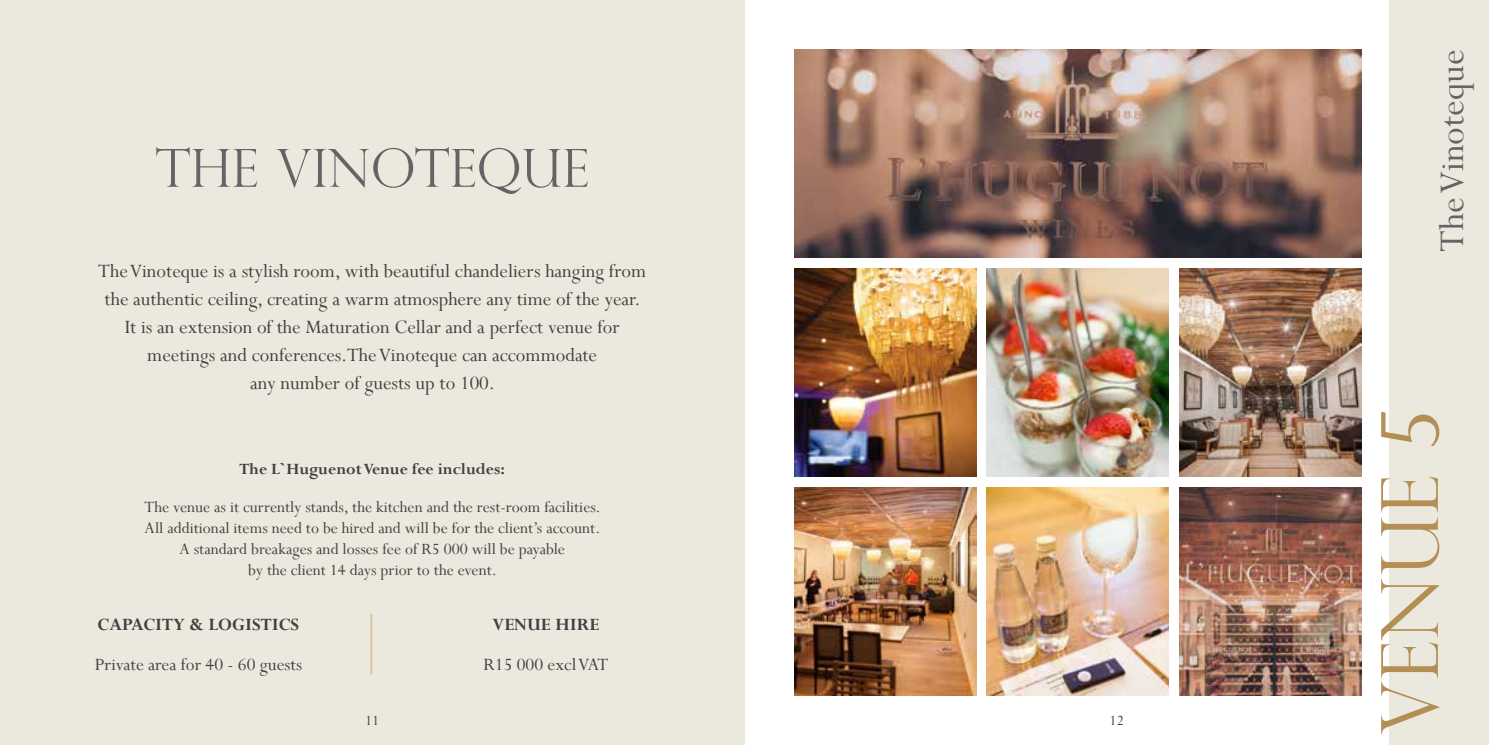
<style>
.page{position:relative;width:1489px;height:745px;background:#fff}
.page>*{position:absolute;margin:0;border:0;box-sizing:border-box;transform-origin:0 0}
.t1{font:300 78.75px "Perpetua Titling";color:#b38f55}
.t2{font:300 52.5px "Perpetua Titling";color:#636466}
.t3{font:38.5px "Perpetua";color:#636466}
.t4{font:21px/28px "Perpetua";color:#414042;text-align:center}
.t5{font:19.25px "Perpetua";color:#414042}
.t6{font:700 19.25px "Perpetua";color:#414042}
.t7{font:17.5px/21px "Perpetua";color:#414042;text-align:center}
.t8{font:700 17.5px "Perpetua";color:#414042}
.t9{font:15.75px "Perpetua";color:#414042}
</style>
<div class="page">
<div style="left:0;top:0;width:744px;height:744px;background:#ebe9dd"></div>
<hr style="left:370px;top:613px;width:2px;height:60px;background:#d5bf9c">
<div style="left:1389px;top:0;width:99px;height:744px;background:#ebe9dd"></div>
<img style="left:794px;top:268px;width:182px;height:208px">
<img style="left:986px;top:268px;width:182px;height:208px">
<img style="left:1179px;top:268px;width:182px;height:208px">
<img style="left:794px;top:50px;width:567px;height:207px">
<img style="left:794px;top:487px;width:182px;height:207px">
<img style="left:986px;top:487px;width:182px;height:207px">
<img style="left:1179px;top:487px;width:182px;height:207px">
<h2 class="t2" style="left:155px;top:136px;width:435px">THE VINOTEQUE</h2>
<p class="t4" style="left:98px;top:256px;width:549px">The Vinoteque is a stylish room, with beautiful chandeliers hanging from the authentic ceiling, creating a warm atmosphere any time of the year.<br>It is an extension of the Maturation Cellar and a perfect venue for meetings and conferences.The Vinoteque can accommodate<br>any number of guests up to 100.</p>
<p class="t8" style="left:239px;top:457px;width:267px">The L`Huguenot Venue fee includes:</p>
<p class="t7" style="left:144px;top:495px;width:457px">The venue as it currently stands, the kitchen and the rest-room facilities.<br>All additional items need to be hired and will be for the client’s account.<br>A standard breakages and losses fee of R5 000 will be payable<br>by the client 14 days prior to the event.</p>
<p class="t6" style="left:98px;top:612px;width:203px">CAPACITY &amp; LOGISTICS</p>
<p class="t5" style="left:95px;top:651px;width:209px">Private area for 40 - 60 guests</p>
<p class="t6" style="left:492px;top:612px;width:108px">VENUE HIRE</p>
<p class="t5" style="left:483px;top:651px;width:127px">R15 000 excl VAT</p>
<p class="t9" style="left:365px;top:710px;width:16px">11</p>
<p class="t9" style="left:1109px;top:710px;width:16px">12</p>
<h3 class="t3" style="left:1427px;top:251px;width:203px;rotate:-90deg">The Vinoteque</h3>
<h1 class="t1" style="left:1362px;top:734px;width:327px;rotate:-90deg">VENUE 5</h1>
</div>
